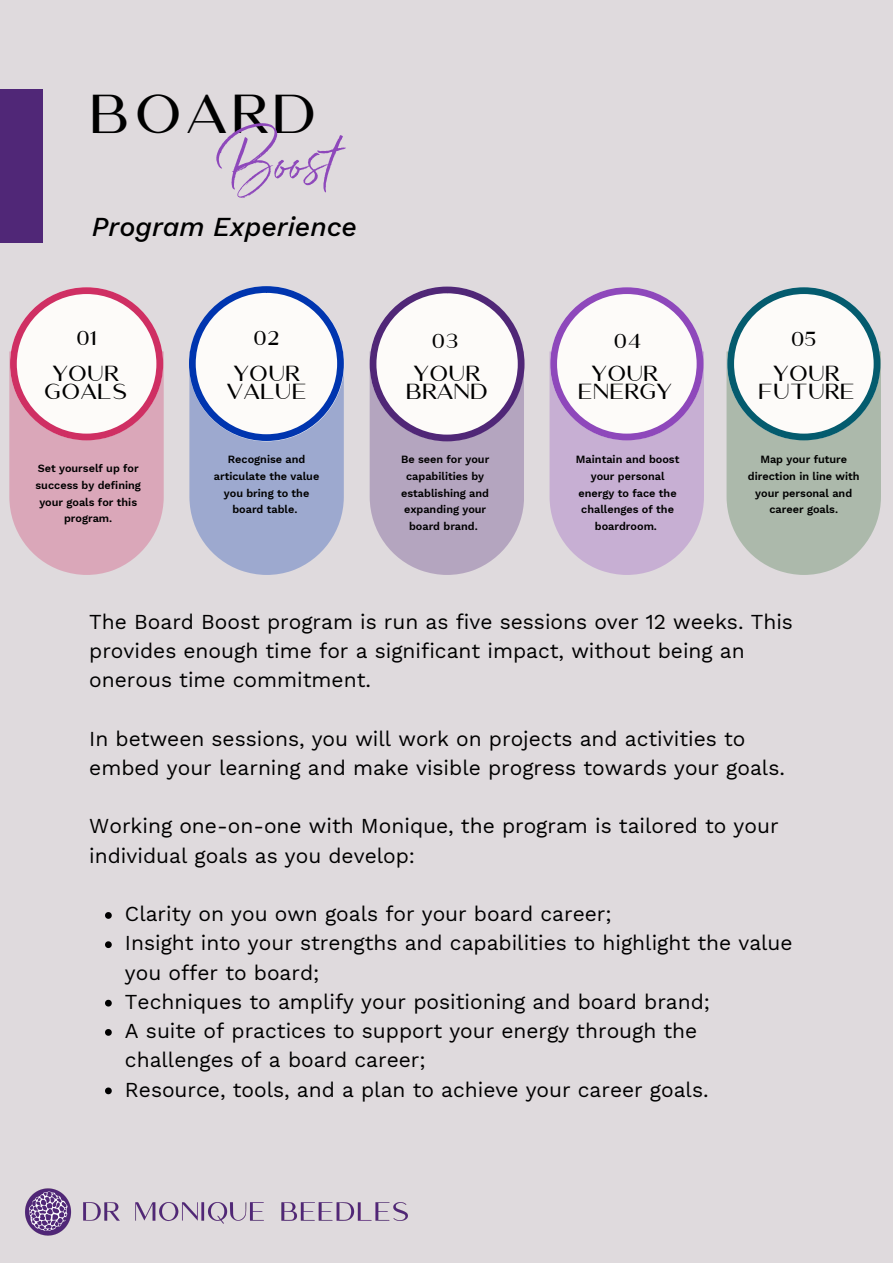
<style>
.page{position:relative;width:893px;height:1264px;background:#fff}
.page>*{position:absolute;margin:0;border:0;box-sizing:border-box;transform-origin:0 0}
.t1{font:52.2px "Belluga";color:#8e48bb}
.t2{font:48px "Amoret Sans";letter-spacing:.07em;color:#000}
.t3{font:italic 500 27px "Work Sans";color:#000}
.t4{font:21px/29.2px "Work Sans";color:#000}
.t5{font:19.05px/18.3px "Amoret Sans";color:#000;text-align:center}
.t6{font:17.7px "Amoret Sans";color:#000}
.t7{font:600 10.95px/16.6px "Work Sans";color:#000;text-align:center}
</style>
<div class="page">
<div style="left:0;top:0;width:892px;height:1262px;background:#dfdadd"></div>
<div style="left:0;top:89px;width:43px;height:154px;background:#502777"></div>
<svg style="left:105px;top:912px;width:7px;height:6px"></svg>
<svg style="left:105px;top:941px;width:7px;height:7px"></svg>
<svg style="left:105px;top:999px;width:7px;height:7px"></svg>
<svg style="left:105px;top:1029px;width:7px;height:6px"></svg>
<svg style="left:105px;top:1087px;width:7px;height:7px"></svg>
<svg style="left:9px;top:287px;width:155px;height:288px;background:#e5c1cd"></svg>
<svg style="left:189px;top:286px;width:155px;height:289px;background:#bcc4dd"></svg>
<svg style="left:369px;top:286px;width:155px;height:289px;background:#cbc0d1"></svg>
<svg style="left:549px;top:287px;width:155px;height:288px;background:#d8c6df"></svg>
<svg style="left:726px;top:287px;width:154px;height:288px;background:#c5cfc9"></svg>
<img style="left:25px;top:1188px;width:383px;height:48px">
<p class="t2" style="left:89px;top:85px;width:229px">BOARD</p>
<p class="t1" style="left:224px;top:131px;width:111px">Boost</p>
<p class="t3" style="left:92px;top:210px;width:267px">Program Experience</p>
<p class="t6" style="left:76px;top:327px;width:22px">01</p>
<p class="t6" style="left:253px;top:327px;width:28px">02</p>
<p class="t6" style="left:431px;top:331px;width:29px">03</p>
<p class="t6" style="left:613px;top:331px;width:30px">04</p>
<p class="t6" style="left:790px;top:329px;width:27px">05</p>
<p class="t5" style="left:44px;top:365px;width:85px">YOUR<br>GOALS</p>
<p class="t5" style="left:226px;top:365px;width:82px">YOUR<br>VALUE</p>
<p class="t5" style="left:405px;top:365px;width:84px">YOUR<br>BRAND</p>
<p class="t5" style="left:577px;top:365px;width:96px">YOUR<br>ENERGY</p>
<p class="t5" style="left:758px;top:365px;width:98px">YOUR<br>FUTURE</p>
<p class="t7" style="left:35px;top:460px;width:107px">Set yourself up for success by defining your goals for this program.</p>
<p class="t7" style="left:214px;top:451px;width:107px">Recognise and articulate the value you bring to the board table.</p>
<p class="t7" style="left:401px;top:451px;width:90px">Be seen for your capabilities by establishing and expanding your board brand.</p>
<p class="t7" style="left:576px;top:451px;width:105px">Maintain and boost your personal energy to face the challenges of the boardroom.</p>
<p class="t7" style="left:748px;top:451px;width:113px">Map your future direction in line with your personal and career goals.</p>
<p class="t4" style="left:89px;top:607px;width:705px">The Board Boost program is run as five sessions over 12 weeks. This provides enough time for a significant impact, without being an onerous time commitment.</p>
<p class="t4" style="left:89px;top:723px;width:697px">In between sessions, you will work on projects and activities to embed your learning and make visible progress towards your goals.</p>
<p class="t4" style="left:89px;top:811px;width:690px">Working one-on-one with Monique, the program is tailored to your individual goals as you develop:</p>
<p class="t4" style="left:125px;top:899px;width:488px">Clarity on you own goals for your board career;</p>
<p class="t4" style="left:125px;top:928px;width:669px">Insight into your strengths and capabilities to highlight the value you offer to board;</p>
<p class="t4" style="left:125px;top:986px;width:586px">Techniques to amplify your positioning and board brand;</p>
<p class="t4" style="left:125px;top:1016px;width:574px">A suite of practices to support your energy through the challenges of a board career;</p>
<p class="t4" style="left:125px;top:1074px;width:585px">Resource, tools, and a plan to achieve your career goals.</p>
</div>
